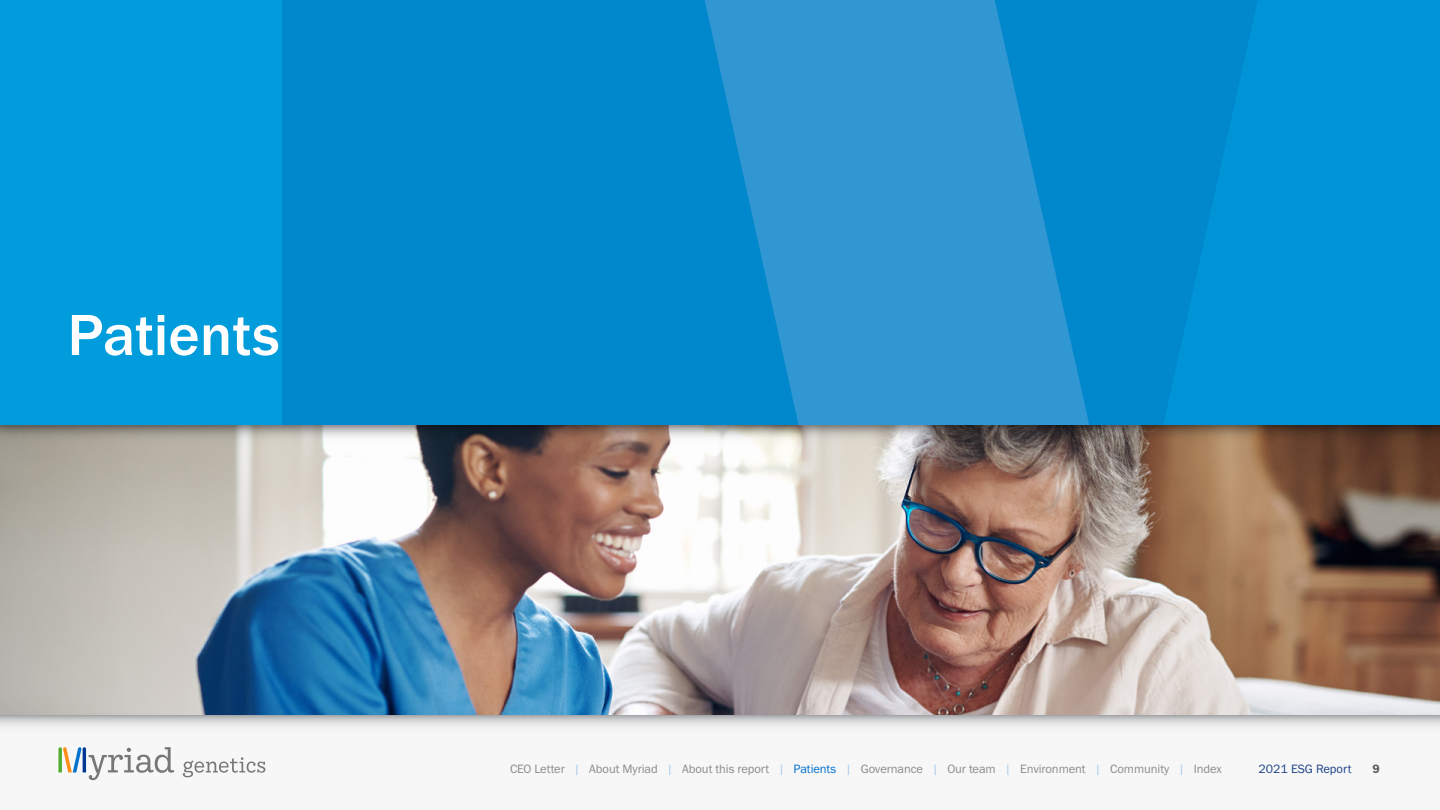
<style>
.page{position:relative;width:1440px;height:810px;background:#fff}
.page>*{position:absolute;margin:0;border:0;box-sizing:border-box;transform-origin:0 0}
.Main_title{font:500 60px "Franklin Gothic URW";color:#fff}
.t1{font:12.5px "Franklin Gothic URW Boo";letter-spacing:-.005em;color:#8a8b8c}
.t2{font:12.5px "Franklin Gothic URW Boo";color:#1c4286}
.t3{font:12.5px "Franklin Gothic URW Dem";color:#58595b}
.s1{color:#a5c8e9}
.s2{color:#0071ce}
</style>
<div class="page">
<div style="left:0;top:707px;width:1440px;height:103px;background:#f7f7f7"></div>
<svg style="left:0;top:715px;width:1440px;height:11px"></svg>
<svg style="left:58px;top:747px;width:116px;height:33px"></svg>
<svg style="left:183px;top:757px;width:82px;height:20px"></svg>
<img style="left:0;top:465px;width:1440px;height:249px">
<div style="left:0;top:0;width:1440px;height:425px;background:#0087cc"></div>
<svg style="left:1164px;top:0;width:276px;height:425px;fill:#0094d7"></svg>
<div style="left:0;top:0;width:281px;height:425px;background:#009cdc"></div>
<svg style="left:705px;top:0;width:384px;height:425px;fill:#3197d3"></svg>
<svg style="left:0;top:425px;width:1440px;height:40px;background:#98887e"></svg>
<p class="Main_title" style="left:68px;top:298px;width:214px">Patients</p>
<p class="t1" style="left:510px;top:761px;width:713px">CEO Letter <span class="s1">|</span> About Myriad <span class="s1">|</span> About this report <span class="s1">|</span> <span class="s2">Patients</span> <span class="s1">|</span> Governance <span class="s1">|</span> Our team <span class="s1">|</span> Environment <span class="s1">|</span> Community <span class="s1">|</span> Index</p>
<p class="t2" style="left:1259px;top:761px;width:94px">2021 ESG Report</p>
<p class="t3" style="left:1373px;top:761px;width:9px">9</p>
</div>
